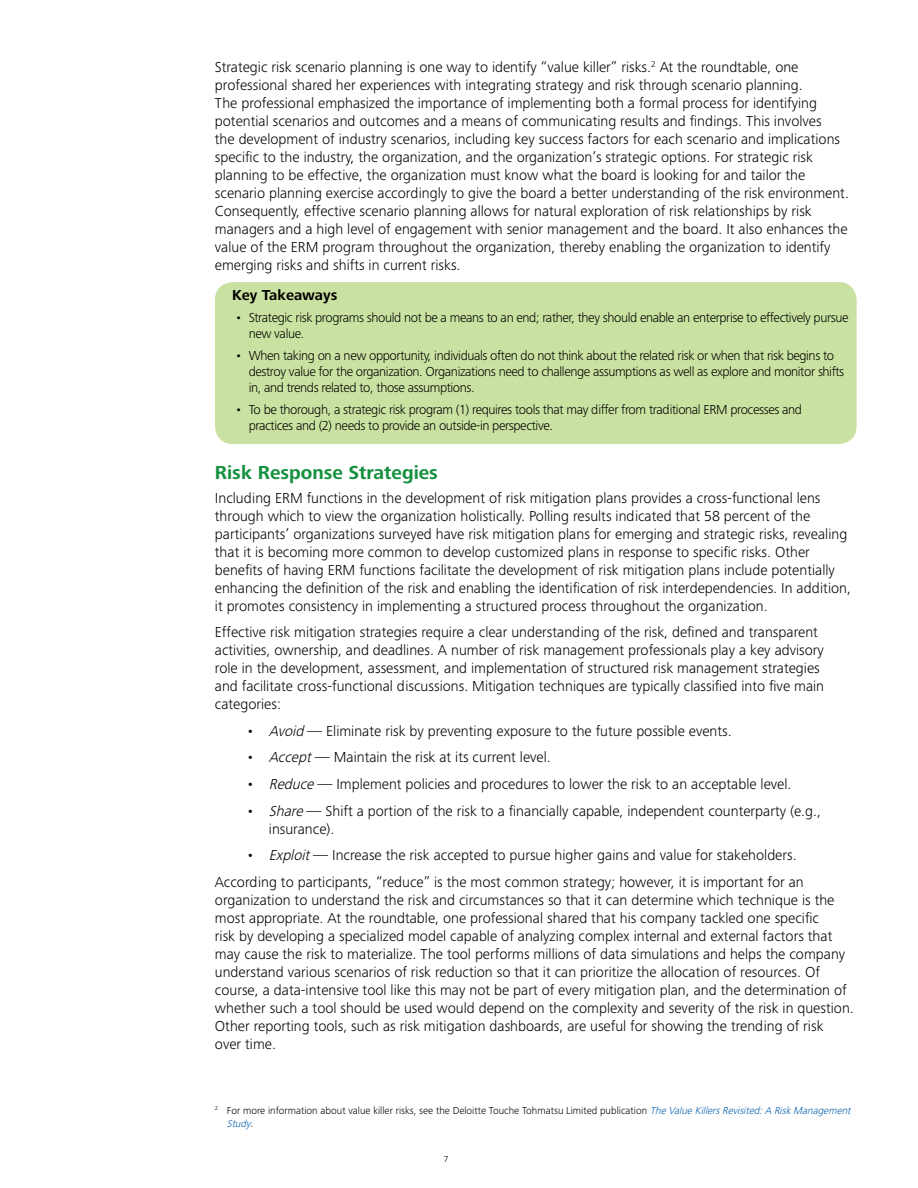
<style>
.page{position:relative;width:918px;height:1188px;background:#fff}
.page>*{position:absolute;margin:0;border:0;box-sizing:border-box;transform-origin:0 0}
.t1{font:700 19.5px "Frutiger Next Pro";color:#13913e}
.t2{font:300 15px/18px "Frutiger Next Pro";color:#000}
.t3{font:700 15px "Frutiger Next Pro";color:#000}
.t4{font:300 13.5px/16.2px "Frutiger Next Pro";letter-spacing:-.03em;color:#000}
.t5{font:300 10.5px/13.5px "Frutiger Next Pro";color:#000}
.t6{font:300 9px "Frutiger Next Pro";color:#000}
.s1{font-style:italic}
.s2{font-style:italic;color:#005cab}
</style>
<div class="page">
<div style="left:215px;top:282px;width:642px;height:162px;background:#cae2a1;border-radius:18px"></div>
<p class="t2" style="left:215px;top:58px;width:636px">Strategic risk scenario planning is one way to identify “value killer” risks.<sup>2</sup> At the roundtable, one professional shared her experiences with integrating strategy and risk through scenario planning.<br>The professional emphasized the importance of implementing both a formal process for identifying potential scenarios and outcomes and a means of communicating results and findings. This involves<br>the development of industry scenarios, including key success factors for each scenario and implications specific to the industry, the organization, and the organization’s strategic options. For strategic risk planning to be effective, the organization must know what the board is looking for and tailor the scenario planning exercise accordingly to give the board a better understanding of the risk environment.<br>Consequently, effective scenario planning allows for natural exploration of risk relationships by risk managers and a high level of engagement with senior management and the board. It also enhances the value of the ERM program throughout the organization, thereby enabling the organization to identify emerging risks and shifts in current risks.</p>
<p class="t3" style="left:232px;top:286px;width:107px">Key Takeaways</p>
<p class="t4" style="left:249px;top:309px;width:601px;text-indent:-14px">• Strategic risk programs should not be a means to an end; rather, they should enable an enterprise to effectively pursue new value.</p>
<p class="t4" style="left:249px;top:347px;width:597px;text-indent:-14px">• When taking on a new opportunity, individuals often do not think about the related risk or when that risk begins to destroy value for the organization. Organizations need to challenge assumptions as well as explore and monitor shifts in, and trends related to, those assumptions.</p>
<p class="t4" style="left:249px;top:401px;width:555px;text-indent:-14px">• To be thorough, a strategic risk program (1) requires tools that may differ from traditional ERM processes and practices and (2) needs to provide an outside-in perspective.</p>
<h1 class="t1" style="left:215px;top:461px;width:225px">Risk Response Strategies</h1>
<p class="t2" style="left:215px;top:489px;width:638px">Including ERM functions in the development of risk mitigation plans provides a cross-functional lens through which to view the organization holistically. Polling results indicated that 58 percent of the participants’ organizations surveyed have risk mitigation plans for emerging and strategic risks, revealing that it is becoming more common to develop customized plans in response to specific risks. Other benefits of having ERM functions facilitate the development of risk mitigation plans include potentially enhancing the definition of the risk and enabling the identification of risk interdependencies. In addition, it promotes consistency in implementing a structured process throughout the organization.</p>
<p class="t2" style="left:215px;top:623px;width:611px">Effective risk mitigation strategies require a clear understanding of the risk, defined and transparent activities, ownership, and deadlines. A number of risk management professionals play a key advisory role in the development, assessment, and implementation of structured risk management strategies and facilitate cross-functional discussions. Mitigation techniques are typically classified into five main categories:</p>
<p class="t2" style="left:246px;top:722px;width:487px">• <span class="s1">Avoid</span> — Eliminate risk by preventing exposure to the future possible events.</p>
<p class="t2" style="left:246px;top:748px;width:306px">• <span class="s1">Accept</span>— Maintain the risk at its current level.</p>
<p class="t2" style="left:246px;top:775px;width:547px">• <span class="s1">Reduce</span>— Implement policies and procedures to lower the risk to an acceptable level.</p>
<p class="t2" style="left:269px;top:802px;width:554px;text-indent:-23px">• <span class="s1">Share</span>— Shift a portion of the risk to a financially capable, independent counterparty (e.g., insurance).</p>
<p class="t2" style="left:215px;top:842px;width:590px;line-height:26.7px;text-indent:32px">• <span class="s1">Exploit</span>— Increase the risk accepted to pursue higher gains and value for stakeholders.<br>According to participants, “reduce” is the most common strategy; however, it is important for an</p>
<p class="t2" style="left:215px;top:891px;width:640px">organization to understand the risk and circumstances so that it can determine which technique is the most appropriate. At the roundtable, one professional shared that his company tackled one specific<br>risk by developing a specialized model capable of analyzing complex internal and external factors that may cause the risk to materialize. The tool performs millions of data simulations and helps the company understand various scenarios of risk reduction so that it can prioritize the allocation of resources. Of course, a data-intensive tool like this may not be part of every mitigation plan, and the determination of whether such a tool should be used would depend on the complexity and severity of the risk in question.<br>Other reporting tools, such as risk mitigation dashboards, are useful for showing the trending of risk<br>over time.</p>
<p class="t5" style="left:227px;top:1104px;width:628px;text-indent:-12px"><sup>2</sup> For more information about value killer risks, see the Deloitte Touche Tohmatsu Limited publication <span class="s2">TheValueKillersRevisited:A RiskManagement<br>Study</span>.</p>
<p class="t6" style="left:444px;top:1154px;width:6px">7</p>
</div>
